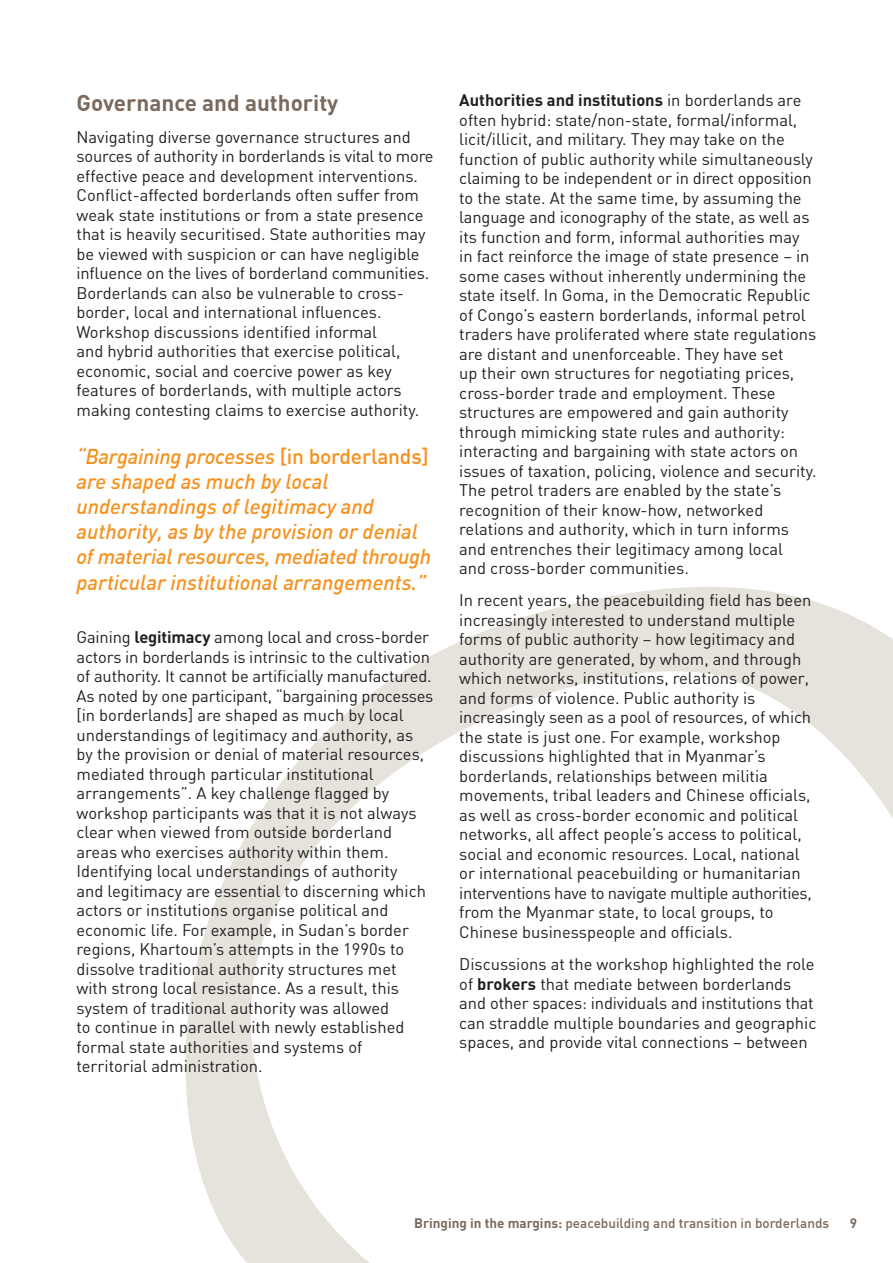
<style>
.page{position:relative;width:893px;height:1263px;background:#fff}
.page>*{position:absolute;margin:0;border:0;box-sizing:border-box;transform-origin:0 0}
.subheading{font:700 22.5px "DIN";color:#7a6a5d}
.Text_Body{font:italic 500 21px/25.2px "DIN";color:#f6911e}
.Text_Body-2{font:16.5px/19.5px "DIN";color:#231f20}
.t1{font:500 13.5px "DIN";color:#7a6a5d}
.t2{font:700 13.5px "DIN";color:#7a6a5d}
.s1{font-style:normal}
.s2{font-weight:700}
</style>
<div class="page">
<svg style="left:185px;top:587px;width:708px;height:676px"></svg>
<p class="subheading" style="left:77px;top:88px;width:263px">Governance and authority</p>
<p class="Text_Body-2" style="left:77px;top:127px;width:359px">Navigating diverse governance structures and sources of authority in borderlands is vital to more effective peace and development interventions.<br>Conflict-affected borderlands often suffer from weak state institutions or from a state presence that is heavily securitised. State authorities may be viewed with suspicion or can have negligible influence on the lives of borderland communities.<br>Borderlands can also be vulnerable to cross&shy;border, local and international influences.<br>Workshop discussions identified informal<br>and hybrid authorities that exercise political, economic, social and coercive power as key features of borderlands, with multiple actors making contesting claims to exercise authority.</p>
<p class="Text_Body" style="left:77px;top:443px;width:356px">“Bargaining processes <span class="s1">[in borderlands] </span>are shaped as much by local understandings of legitimacy and authority, as by the provision or denial of material resources, mediated through particular institutional arrangements.”</p>
<p class="Text_Body-2" style="left:77px;top:627px;width:358px">Gaining <span class="s2">legitimacy</span> among local and cross-border actors in borderlands is intrinsic to the cultivation of authority. It cannot be artificially manufactured.<br>As noted by one participant, “bargaining processes [in borderlands] are shaped as much by local understandings of legitimacy and authority, as by the provision or denial of material resources, mediated through particular institutional arrangements”. A key challenge flagged by workshop participants was that it is not always clear when viewed from outside borderland areas who exercises authority within them.<br>Identifying local understandings of authority<br>and legitimacy are essential to discerning which actors or institutions organise political and economic life. For example, in Sudan’s border regions, Khartoum’s attempts in the 1990s to dissolve traditional authority structures met<br>with strong local resistance. As a result, this system of traditional authority was allowed<br>to continue in parallel with newly established formal state authorities and systems of territorial administration.</p>
<p class="Text_Body-2" style="left:459px;top:90px;width:359px"><span class="s2">Authorities and institutions</span> in borderlands are often hybrid: state/non-state, formal/informal, licit/illicit, and military. They may take on the function of public authority while simultaneously claiming to be independent or in direct opposition to the state. At the same time, by assuming the language and iconography of the state, as well as its function and form, informal authorities may in fact reinforce the image of state presence – in some cases without inherently undermining the state itself. In Goma, in the Democratic Republic of Congo’s eastern borderlands, informal petrol traders have proliferated where state regulations are distant and unenforceable. They have set<br>up their own structures for negotiating prices, cross-border trade and employment. These structures are empowered and gain authority through mimicking state rules and authority: interacting and bargaining with state actors on issues of taxation, policing, violence and security.<br>The petrol traders are enabled by the state’s recognition of their know-how, networked relations and authority, which in turn informs and entrenches their legitimacy among local<br>and cross-border communities.</p>
<p class="Text_Body-2" style="left:459px;top:590px;width:354px">In recent years, the peacebuilding field has been increasingly interested to understand multiple forms of public authority – how legitimacy and authority are generated, by whom, and through which networks, institutions, relations of power, and forms of violence. Public authority is increasingly seen as a pool of resources, of which the state is just one. For example, workshop discussions highlighted that in Myanmar’s borderlands, relationships between militia movements, tribal leaders and Chinese officials, as well as cross-border economic and political networks, all affect people’s access to political, social and economic resources. Local, national or international peacebuilding or humanitarian interventions have to navigate multiple authorities, from the Myanmar state, to local groups, to Chinese businesspeople and officials.</p>
<p class="Text_Body-2" style="left:459px;top:954px;width:359px">Discussions at the workshop highlighted the role of <span class="s2">brokers</span> that mediate between borderlands and other spaces: individuals and institutions that can straddle multiple boundaries and geographic spaces, and provide vital connections – between</p>
<p class="t1" style="left:414px;top:1214px;width:417px"><span class="s2">Bringing in the margins:</span> peacebuilding and transition in borderlands</p>
<p class="t2" style="left:850px;top:1214px;width:9px">9</p>
</div>
